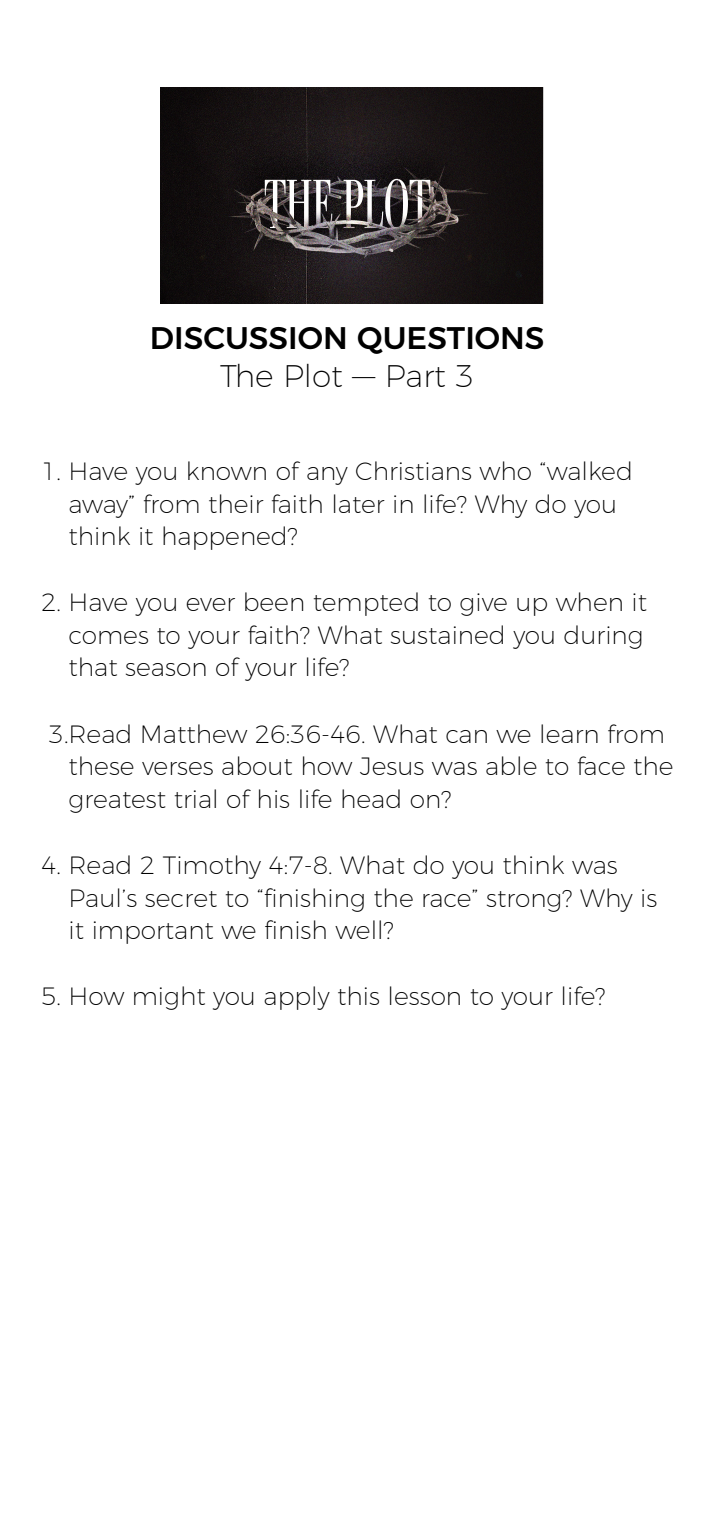
<style>
.page{position:relative;width:704px;height:1523px;background:#fff}
.page>*{position:absolute;margin:0;border:0;box-sizing:border-box;transform-origin:0 0}
.t1{font:500 31.25px "Montserrat";color:#000}
.t2{font:200 31.25px "Montserrat";color:#000}
.t3{font:200 25px/32.5px "Montserrat";color:#000}
</style>
<div class="page">
<img style="left:160px;top:87px;width:383px;height:216px">
<p class="t1" style="left:150px;top:313px;width:396px">DISCUSSION QUESTIONS</p>
<p class="t2" style="left:220px;top:352px;width:256px">The Plot — Part 3</p>
<p class="t3" style="left:69px;top:453px;width:565px;text-indent:-28px">1. Have you known of any Christians who “walked away” from their faith later in life? Why do you think it happened?</p>
<p class="t3" style="left:69px;top:584px;width:579px;text-indent:-28px">2. Have you ever been tempted to give up when it comes to your faith? What sustained you during that season of your life?</p>
<p class="t3" style="left:69px;top:715px;width:606px;text-indent:-20px">3.Read Matthew 26:36-46. What can we learn from these verses about how Jesus was able to face the greatest trial of his life head on?</p>
<p class="t3" style="left:69px;top:846px;width:590px;text-indent:-28px">4. Read 2 Timothy 4:7-8. What do you think was<br>Paul’s secret to “finishing the race” strong? Why is it important we finish well?</p>
<p class="t3" style="left:41px;top:978px;width:565px">5. How might you apply this lesson to your life?</p>
</div>
